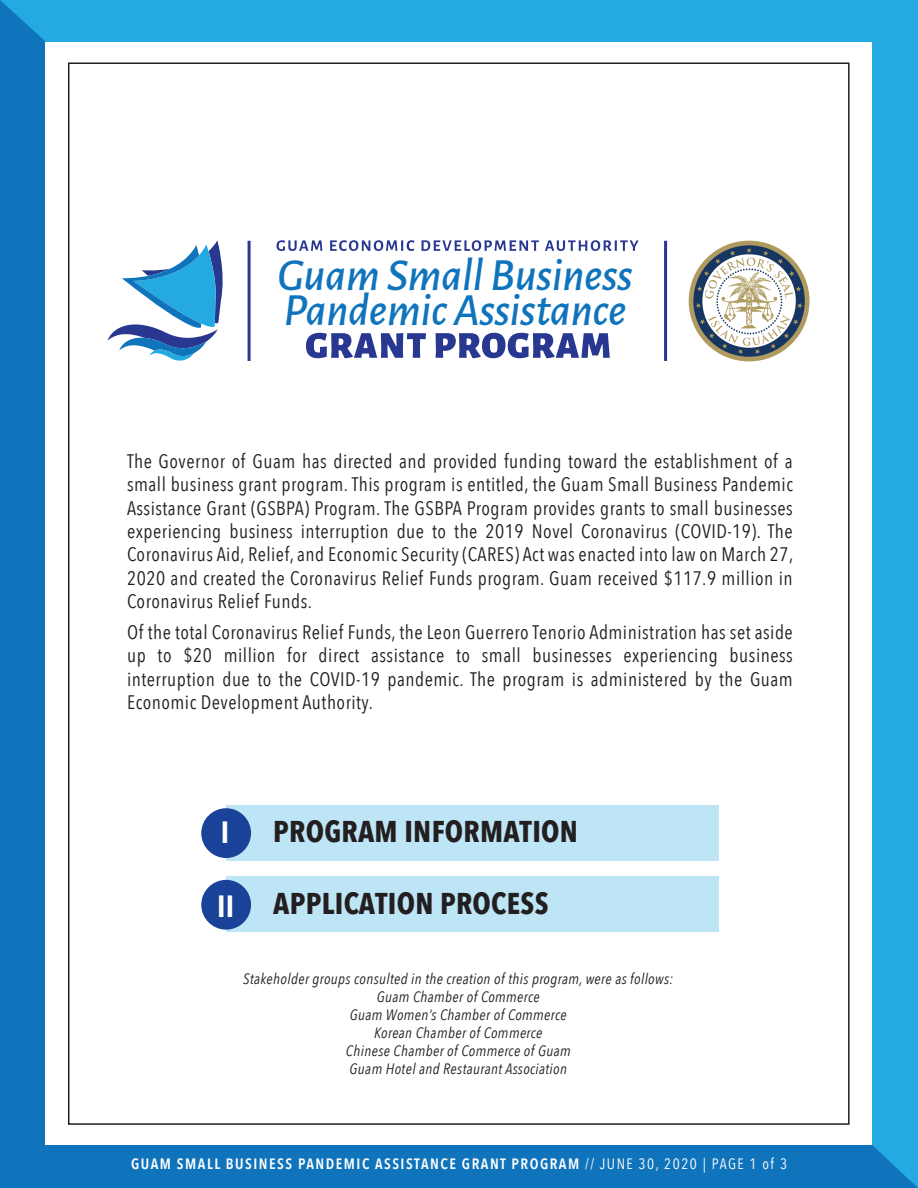
<style>
.page{position:relative;width:918px;height:1188px;background:#1074bc}
.page>*{position:absolute;margin:0;border:0;box-sizing:border-box;transform-origin:0 0}
.t1{font:italic 500 46.35px/35.4px "Alegreya Sans";color:#1074bc}
.t2{font:700 30px "Avenir Next Condensed";letter-spacing:.01em;color:#231f20}
.t3{font:700 30px "Arial";color:#fff}
.t4{font:19.5px/23.4px "Avenir Next Condensed";letter-spacing:.025em;color:#231f20;text-align:justify}
.t5{font:italic 15px/18px "Avenir Next Condensed";letter-spacing:.025em;color:#231f20;text-align:center}
.t6{font:600 15px "Avenir Next Condensed";letter-spacing:.1em;color:#fff}
.s1{font-weight:400}
</style>
<div class="page">
<div style="left:53px;top:0;width:865px;height:1145px;background:#24aae1"></div>
<svg style="left:766px;top:959px;width:152px;height:229px"></svg>
<svg style="left:0;top:0;width:247px;height:141px"></svg>
<div style="left:46px;top:42px;width:826px;height:1102px;background:#fff"></div>
<div style="left:226px;top:806px;width:492px;height:55px;background:#bde5f6"></div>
<div style="left:226px;top:877px;width:492px;height:55px;background:#bde5f6"></div>
<div style="left:201px;top:808px;width:50px;height:50px;background:#1b4299;border-radius:50%"></div>
<div style="left:201px;top:880px;width:50px;height:50px;background:#1b4299;border-radius:50%"></div>
<svg style="left:306px;top:333px;width:120px;height:25px"></svg>
<svg style="left:436px;top:333px;width:174px;height:25px"></svg>
<svg style="left:107px;top:240px;width:116px;height:121px"></svg>
<svg style="left:277px;top:240px;width:45px;height:11px"></svg>
<svg style="left:330px;top:240px;width:84px;height:11px"></svg>
<svg style="left:421px;top:240px;width:118px;height:11px"></svg>
<svg style="left:545px;top:240px;width:94px;height:11px"></svg>
<hr style="left:248px;top:241px;width:3px;height:120px;background:#283890">
<hr style="left:664px;top:241px;width:3px;height:120px;background:#283890">
<div style="left:689px;top:241px;width:121px;height:120px;background:#af9b5f;border-radius:50%"></div>
<svg style="left:692px;top:244px;width:115px;height:114px"></svg>
<h1 class="t1" style="left:278px;top:254px;width:357px">Guam Small Business<br>Pandemic Assistance</h1>
<p class="t4" style="left:127px;top:448px;width:668px">The Governor of Guam has directed and provided funding toward the establishment of a small business grant program. This program is entitled, the Guam Small Business Pandemic Assistance Grant (GSBPA) Program. The GSBPA Program provides grants to small businesses experiencing business interruption due to the 2019 Novel Coronavirus (COVID-19). The Coronavirus Aid, Relief, and Economic Security (CARES) Act was enacted into law on March 27, 2020 and created the Coronavirus Relief Funds program. Guam received $117.9 million in Coronavirus Relief Funds.</p>
<p class="t4" style="left:127px;top:620px;width:667px">Of the total Coronavirus Relief Funds, the Leon Guerrero Tenorio Administration has set aside up to $20 million for direct assistance to small businesses experiencing business interruption due to the COVID-19 pandemic. The program is administered by the Guam Economic Development Authority.</p>
<h2 class="t3" style="left:221px;top:813px;width:10px">I</h2>
<h2 class="t3" style="left:217px;top:886px;width:18px">II</h2>
<h2 class="t2" style="left:273px;top:813px;width:306px">PROGRAM INFORMATION</h2>
<h2 class="t2" style="left:273px;top:885px;width:277px">APPLICATION PROCESS</h2>
<p class="t5" style="left:243px;top:970px;width:432px">Stakeholder groups consulted in the creation of this program, were as follows:<br>Guam Chamber of Commerce<br>Guam Women’s Chamber of Commerce<br>Korean Chamber of Commerce<br>Chinese Chamber of Commerce of Guam<br>Guam Hotel and Restaurant Association</p>
<p class="t6" style="left:131px;top:1151px;width:658px">GUAM SMALL BUSINESS PANDEMIC ASSISTANCE GRANT PROGRAM <span class="s1">// JUNE 30, 2020 | PAGE 1 of 3</span></p>
</div>
